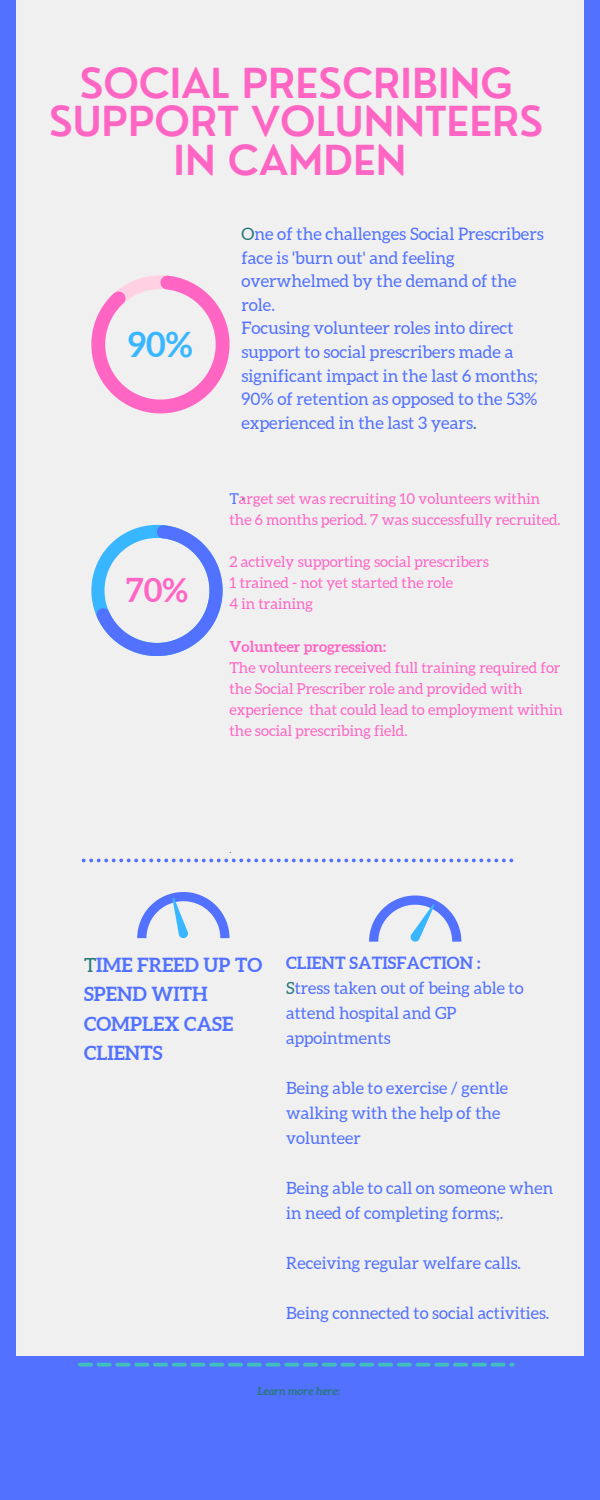
<style>
.page{position:relative;width:600px;height:1500px;background:#5271ff}
.page>*{position:absolute;margin:0;border:0;box-sizing:border-box;transform-origin:0 0}
.t1{font:600 40.3px/38.6px "Nourd";color:#ff66c4;text-align:center}
.t2{font:700 34.5px "Aleo";color:#38b6ff}
.t3{font:700 32.8px "Aleo";color:#ff66c4}
.t4{font:700 19.5px/29.6px "Aleo";color:#5271ff}
.t5{font:17.2px/23.6px "Aleo";color:#5271ff}
.t6{font:17.2px "Aleo";color:#287777}
.t7{font:16.9px/25px "Aleo";color:#5271ff}
.t8{font:15px/21px "Aleo";color:#ff66c4}
.t9{font:700 15px "Aleo";color:#ff66c4}
.t10{font:italic 700 10.9px "Aleo";color:#287777}
.t11{font:9.4px "Aleo";color:#287777}
.s1{color:#287777}
.s2{color:#5271ff}
.s3{font-weight:400;color:#287777}
.s4{font-weight:700}
</style>
<div class="page">
<div style="left:17px;top:0;width:567px;height:1355px;background:#f0f0f1"></div>
<svg style="left:82px;top:859px;width:431px;height:3px"></svg>
<svg style="left:78px;top:1363px;width:436px;height:4px"></svg>
<svg style="left:137px;top:892px;width:93px;height:46px"></svg>
<svg style="left:369px;top:895px;width:92px;height:47px"></svg>
<svg style="left:91px;top:275px;width:139px;height:138px"></svg>
<svg style="left:91px;top:525px;width:132px;height:131px"></svg>
<h1 class="t1" style="left:49px;top:63px;width:496px">SOCIAL PRESCRIBING<br>SUPPORT VOLUNNTEERS<br>IN CAMDEN</h1>
<h2 class="t2" style="left:128px;top:324px;width:66px">90%</h2>
<h3 class="t3" style="left:126px;top:572px;width:63px">70%</h3>
<p class="t5" style="left:241px;top:222px;width:304px"><span class="s1">O</span>ne of the challenges Social Prescribers face is 'burn out' and feeling overwhelmed by the demand of the role.<br>Focusing volunteer roles into direct support to social prescribers made a significant impact in the last 6 months;<br>90% of retention as opposed to the 53% experienced in the last 3 years<span class="s1">.</span></p>
<p class="t8" style="left:230px;top:488px;width:333px"><span class="s2">T</span>arget set was recruiting 10 volunteers within the 6 months period. 7 was successfully recruited.</p>
<p class="t8" style="left:230px;top:551px;width:261px">2 actively supporting social prescribers<br>1 trained - not yet started the role<br>4 in training</p>
<p class="t9" style="left:230px;top:638px;width:158px">Volunteer progression:</p>
<p class="t8" style="left:230px;top:657px;width:335px">The volunteers received full training required for the Social Prescriber role and provided with experience that could lead to employment within the social prescribing field.</p>
<p class="t6" style="left:241px;top:484px;width:5px">.</p>
<p class="t11" style="left:230px;top:845px;width:3px">.</p>
<h3 class="t4" style="left:84px;top:950px;width:180px"><span class="s3">T</span>IME FREED UP TO<br>SPEND WITH<br>COMPLEX CASE<br>CLIENTS</h3>
<p class="t7" style="left:286px;top:950px;width:239px"><span class="s4">CLIENT SATISFACTION :<br></span><span class="s1">S</span>tress taken out of being able to attend hospital and GP appointments</p>
<p class="t7" style="left:286px;top:1075px;width:224px">Being able to exercise / gentle walking with the help of the volunteer</p>
<p class="t7" style="left:286px;top:1175px;width:269px">Being able to call on someone when in need of completing forms;.</p>
<p class="t7" style="left:286px;top:1250px;width:236px">Receiving regular welfare calls.</p>
<p class="t7" style="left:286px;top:1300px;width:265px">Being connected to social activities.</p>
<p class="t10" style="left:257px;top:1385px;width:84px">Learn more here:</p>
</div>
